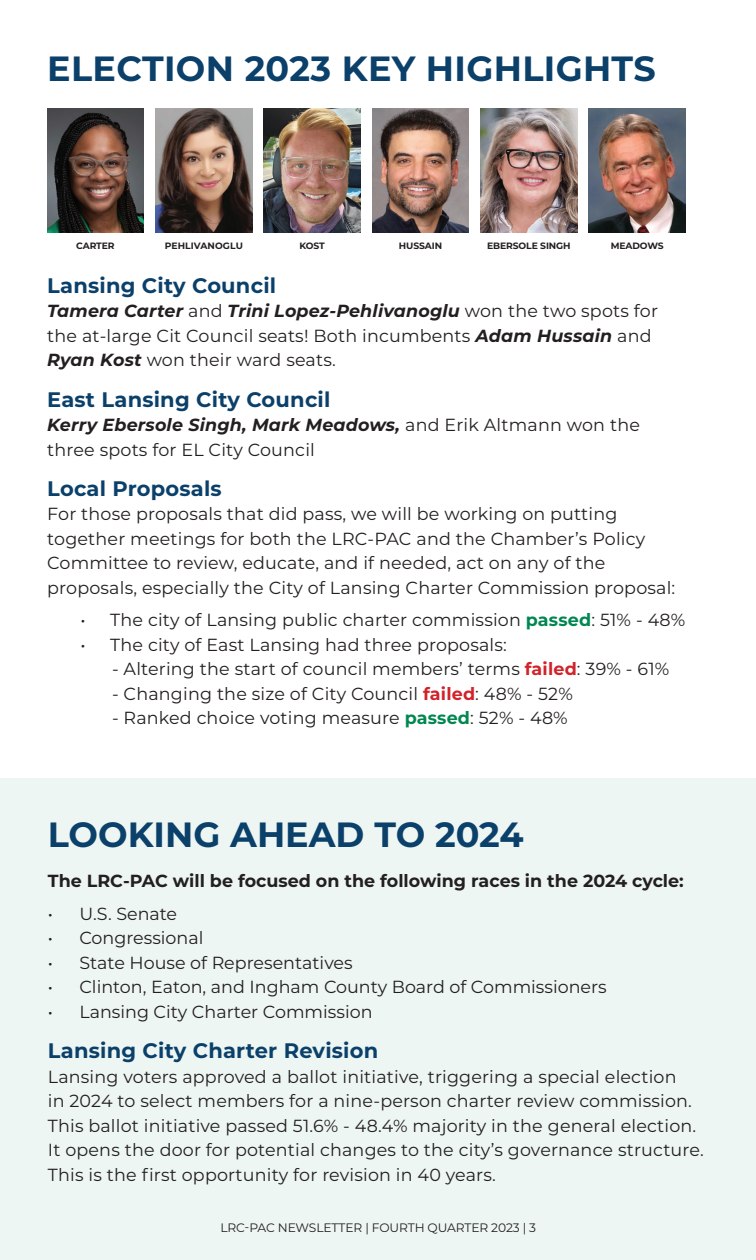
<style>
.page{position:relative;width:756px;height:1260px;background:#fff}
.page>*{position:absolute;margin:0;border:0;box-sizing:border-box;transform-origin:0 0}
.t1{font:700 35px "Montserrat";letter-spacing:.005em;color:#0b406a}
.t2{font:700 21px "Montserrat";letter-spacing:.01em;color:#0b406a}
.t3{font:17.5px/24.5px "Montserrat";letter-spacing:.01em;color:#231f20}
.t4{font:700 17.5px "Montserrat";color:#231f20}
.t5{font:12.25px "Montserrat";letter-spacing:-.01em;color:#231f20}
.t6{font:700 9.1px "Montserrat";letter-spacing:-.01em;color:#231f20}
.t7{font:700 9.1px "Montserrat";letter-spacing:.01em;color:#231f20}
.s1{font-weight:700;font-style:italic}
.s2{font-weight:700;color:#008751}
.s3{font-weight:700;color:#d1232a}
</style>
<div class="page">
<div style="left:0;top:778px;width:756px;height:482px;background:#edf6f2"></div>
<img style="left:481px;top:109px;width:96px;height:124px">
<img style="left:589px;top:109px;width:96px;height:124px">
<img style="left:372px;top:109px;width:97px;height:124px">
<img style="left:47px;top:109px;width:97px;height:124px">
<img style="left:264px;top:109px;width:96px;height:124px">
<img style="left:156px;top:109px;width:96px;height:124px">
<h1 class="t1" style="left:47px;top:43px;width:610px">ELECTION 2023 KEY HIGHLIGHTS</h1>
<p class="t6" style="left:76px;top:239px;width:40px">CARTER</p>
<p class="t7" style="left:165px;top:239px;width:80px">PEHLIVANOGLU</p>
<p class="t6" style="left:299px;top:239px;width:27px">KOST</p>
<p class="t6" style="left:399px;top:239px;width:45px">HUSSAIN</p>
<p class="t6" style="left:487px;top:239px;width:85px">EBERSOLE SINGH</p>
<p class="t6" style="left:611px;top:239px;width:54px">MEADOWS</p>
<p class="t2" style="left:47px;top:270px;width:231px">Lansing City Council</p>
<p class="t3" style="left:47px;top:298px;width:612px"><span class="s1">Tamera Carter</span> and <span class="s1">Trini Lopez-Pehlivanoglu</span> won the two spots for the at-large Cit Council seats! Both incumbents <span class="s1">Adam Hussain</span> and<br><span class="s1">Ryan Kost</span> won their ward seats.</p>
<p class="t2" style="left:47px;top:384px;width:285px">East Lansing City Council</p>
<p class="t3" style="left:47px;top:412px;width:594px"><span class="s1">Kerry Ebersole Singh, Mark Meadows,</span> and Erik Altmann won the three spots for EL City Council</p>
<p class="t2" style="left:47px;top:473px;width:176px">Local Proposals</p>
<p class="t3" style="left:47px;top:501px;width:630px">For those proposals that did pass, we will be working on putting together meetings for both the LRC-PAC and the Chamber’s Policy Committee to review, educate, and if needed, act on any of the proposals, especially the City of Lansing Charter Commission proposal:</p>
<p class="t3" style="left:80px;top:607px;width:606px">• The city of Lansing public charter commission <span class="s2">passed</span>: 51% - 48%</p>
<p class="t3" style="left:80px;top:632px;width:428px">• The city of East Lansing had three proposals:</p>
<p class="t3" style="left:112px;top:656px;width:559px">- Altering the start of council members’ terms <span class="s3">failed</span>: 39% - 61%</p>
<p class="t3" style="left:112px;top:681px;width:462px">- Changing the size of City Council <span class="s3">failed</span>: 48% - 52%</p>
<p class="t3" style="left:112px;top:705px;width:457px">- Ranked choice voting measure <span class="s2">passed</span>: 52% - 48%</p>
<h1 class="t1" style="left:48px;top:810px;width:477px">LOOKING AHEAD TO 2024</h1>
<p class="t4" style="left:48px;top:869px;width:638px">The LRC-PAC will be focused on the following races in the 2024 cycle:</p>
<p class="t3" style="left:48px;top:901px;width:131px">• U.S. Senate</p>
<p class="t3" style="left:48px;top:925px;width:157px">• Congressional</p>
<p class="t3" style="left:48px;top:950px;width:306px">• State House of Representatives</p>
<p class="t3" style="left:48px;top:974px;width:560px">• Clinton, Eaton, and Ingham County Board of Commissioners</p>
<p class="t3" style="left:48px;top:999px;width:326px">• Lansing City Charter Commission</p>
<p class="t2" style="left:48px;top:1036px;width:332px">Lansing City Charter Revision</p>
<p class="t3" style="left:48px;top:1064px;width:658px">Lansing voters approved a ballot initiative, triggering a special election<br>in 2024 to select members for a nine-person charter review commission.<br>This ballot initiative passed 51.6% - 48.4% majority in the general election.<br>It opens the door for potential changes to the city’s governance structure.<br>This is the first opportunity for revision in 40 years.</p>
<p class="t5" style="left:220px;top:1219px;width:317px">LRC-PAC NEWSLETTER | FOURTH QUARTER 2023 | 3</p>
</div>
